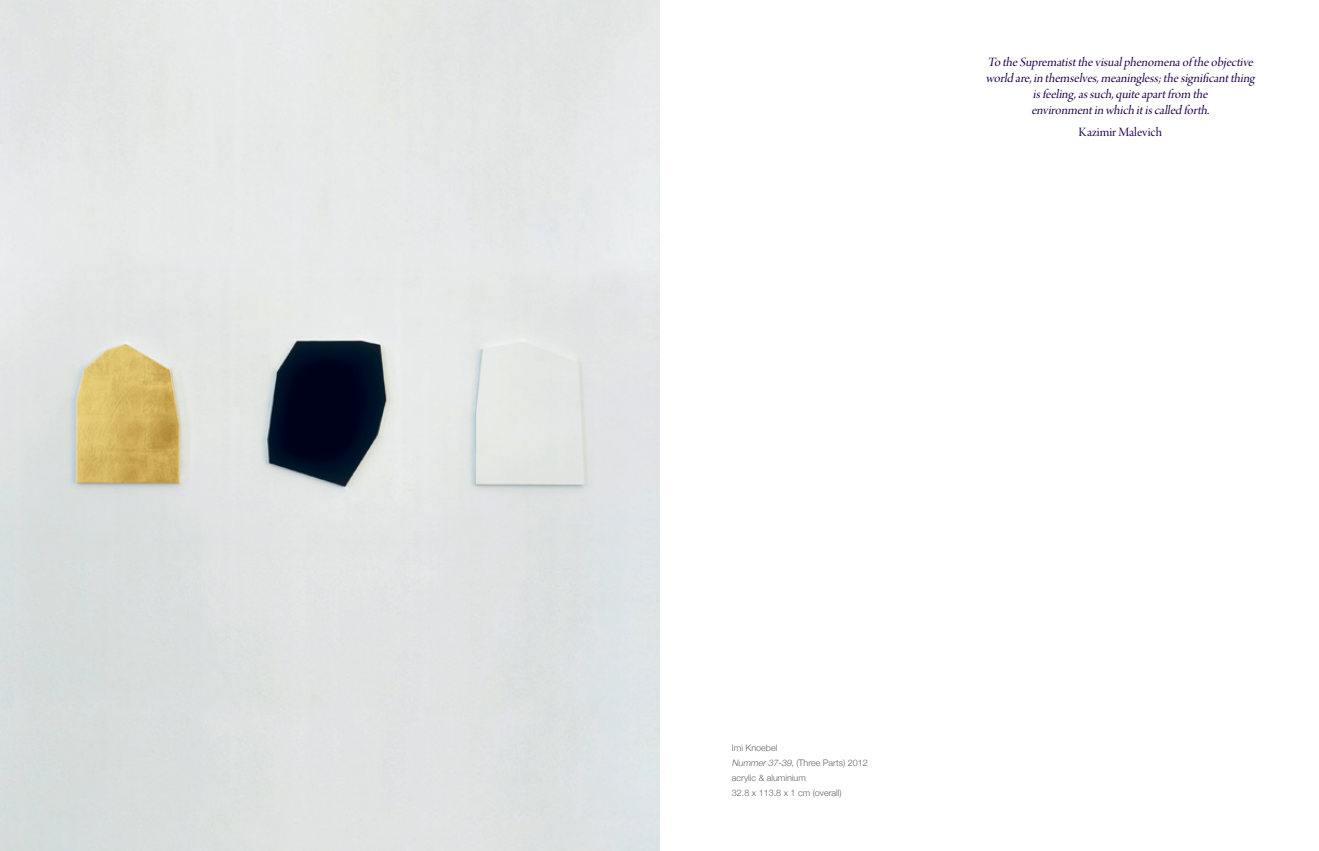
<style>
.page{position:relative;width:1319px;height:851px;background:#fff}
.page>*{position:absolute;margin:0;border:0;box-sizing:border-box;transform-origin:0 0}
.t1{font:italic 13.5px/16.2px "Arno Pro Display";color:#22024e;text-align:center}
.t2{font:13.5px "Arno Pro Display";color:#22024e}
.t3{font:300 9px/15px "Helvetica Neue";color:#636466}
.s1{font-style:italic}
</style>
<div class="page">
<img style="left:0;top:0;width:659px;height:850px">
<p class="t1" style="left:985px;top:54px;width:273px">To theSuprematistthevisualphenomenaof theobj ective world are,in themselves,meaningless;thesignificantthing isfeeling,assuch,quiteapartfrom the<br>environmentin which itiscalled forth.</p>
<p class="t2" style="left:1078px;top:125px;width:85px">Kazimir Malevich</p>
<p class="t3" style="left:731px;top:739px;width:137px">Imi Knoebel<br><span class="s1">Nummer37-39</span>, (Three Parts) 2012 acrylic &amp; aluminium<br>32.8 x 113.8 x 1 cm (overall)</p>
</div>
